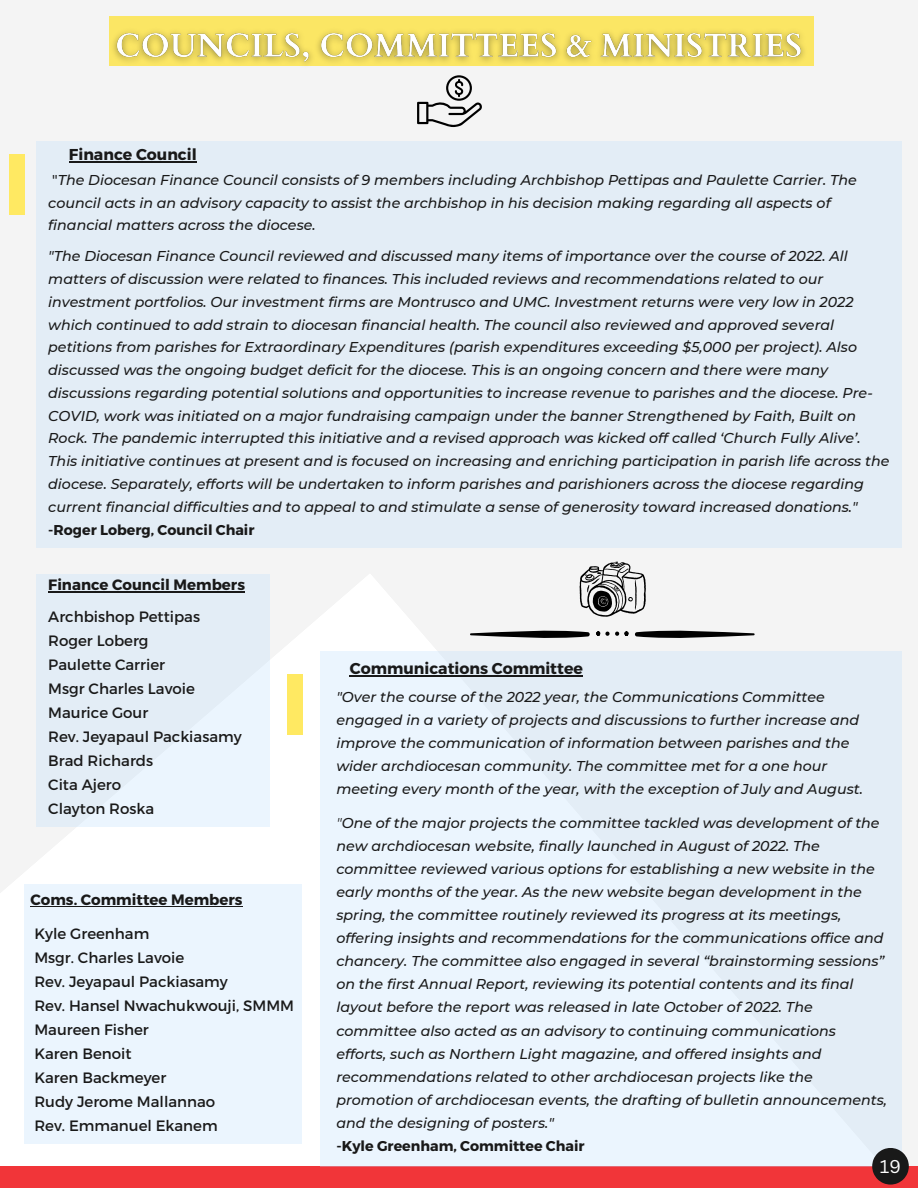
<style>
.page{position:relative;width:918px;height:1188px;background:#f4f4f4}
.page>*{position:absolute;margin:0;border:0;box-sizing:border-box;transform-origin:0 0}
.t1{font:18px "Canva Sans";color:#fff}
.t2{font:700 15.75px "Montserrat";color:#191919}
.t3{font:15px "Montserrat";color:#191919}
.t4{font:700 15px "Montserrat";color:#191919}
.t5{font:italic 500 14.25px/23.1px "Montserrat";color:#191919}
.t6{font:700 14.25px "Montserrat";color:#191919}
.s1{font-style:normal}
.s2{font-weight:400}
</style>
<div class="page">
<svg style="left:0;top:574px;width:580px;height:592px;fill:#fff"></svg>
<div style="left:10px;top:154px;width:15px;height:61px;background:#ffe962"></div>
<div style="left:36px;top:141px;width:866px;height:406px;background:#e3edf6"></div>
<div style="left:0;top:1166px;width:918px;height:22px;background:#f13539"></div>
<div style="left:109px;top:16px;width:705px;height:50px;background:#fbe664"></div>
<div style="left:36px;top:574px;width:234px;height:252px;background:#e3edf6"></div>
<div style="left:288px;top:675px;width:14px;height:60px;background:#ffe962"></div>
<svg style="left:417px;top:75px;width:65px;height:52px"></svg>
<div style="left:320px;top:651px;width:582px;height:515px;background:#ebf5fe"></div>
<svg style="left:872px;top:1148px;width:37px;height:37px"></svg>
<div style="left:24px;top:884px;width:278px;height:260px;background:#ebf5fe"></div>
<svg style="left:470px;top:629px;width:120px;height:11px"></svg>
<svg style="left:635px;top:630px;width:120px;height:8px"></svg>
<svg style="left:596px;top:631px;width:33px;height:5px"></svg>
<svg style="left:580px;top:562px;width:66px;height:55px"></svg>
<hr style="left:48px;top:591px;width:197px;height:1px;background:#191919">
<img style="left:113px;top:31px;width:691px;height:33px">
<hr style="left:69px;top:161px;width:128px;height:1px;background:#191919">
<hr style="left:350px;top:675px;width:233px;height:1px;background:#191919">
<hr style="left:31px;top:906px;width:212px;height:1px;background:#191919">
<p class="t2" style="left:69px;top:144px;width:129px">Finance Council</p>
<p class="t5" style="left:48px;top:168px;width:810px"><span class="s1">"</span>The Diocesan Finance Council consists of 9 members including Archbishop Pettipas and Paulette Carrier. The council acts in an advisory capacity to assist the archbishop in his decision making regarding all aspects of financial matters across the diocese.</p>
<p class="t5" style="left:48px;top:245px;width:843px">"The Diocesan Finance Council reviewed and discussed many items of importance over the course of 2022. All matters of discussion were related to finances. This included reviews and recommendations related to our investment portfolios. Our investment firms are Montrusco and UMC. Investment returns were very low in 2022 which continued to add strain to diocesan financial health. The council also reviewed and approved several petitions from parishes for Extraordinary Expenditures (parish expenditures exceeding $5,000 per project). Also discussed was the ongoing budget deficit for the diocese. This is an ongoing concern and there were many discussions regarding potential solutions and opportunities to increase revenue to parishes and the diocese. Pre-COVID, work was initiated on a major fundraising campaign under the banner Strengthened by Faith, Built on Rock. The pandemic interrupted this initiative and a revised approach was kicked off called ‘Church Fully Alive’.<br>This initiative continues at present and is focused on increasing and enriching participation in parish life across the diocese. Separately, efforts will be undertaken to inform parishes and parishioners across the diocese regarding current financial difficulties and to appeal to and stimulate a sense of generosity toward increased donations."</p>
<p class="t6" style="left:48px;top:520px;width:208px">-Roger Loberg, Council Chair</p>
<p class="t4" style="left:48px;top:575px;width:198px">Finance Council Members</p>
<p class="t3" style="left:48px;top:606px;width:153px">Archbishop Pettipas</p>
<p class="t3" style="left:48px;top:630px;width:102px">Roger Loberg</p>
<p class="t3" style="left:48px;top:654px;width:118px">Paulette Carrier</p>
<p class="t3" style="left:48px;top:678px;width:148px">Msgr Charles Lavoie</p>
<p class="t3" style="left:48px;top:702px;width:102px">Maurice Gour</p>
<p class="t3" style="left:48px;top:726px;width:195px">Rev. Jeyapaul Packiasamy</p>
<p class="t3" style="left:48px;top:750px;width:106px">Brad Richards</p>
<p class="t3" style="left:48px;top:774px;width:74px">Cita Ajero</p>
<p class="t3" style="left:48px;top:798px;width:107px">Clayton Roska</p>
<p class="t4" style="left:31px;top:890px;width:214px">Coms. Committee Members</p>
<p class="t3" style="left:34px;top:924px;width:116px">Kyle Greenham</p>
<p class="t3" style="left:34px;top:948px;width:151px">Msgr. Charles Lavoie</p>
<p class="t3" style="left:34px;top:972px;width:195px">Rev. Jeyapaul Packiasamy</p>
<p class="t3" style="left:34px;top:996px;width:261px">Rev. Hansel Nwachukwouji, SMMM</p>
<p class="t3" style="left:34px;top:1020px;width:116px">Maureen Fisher</p>
<p class="t3" style="left:34px;top:1044px;width:99px">Karen Benoit</p>
<p class="t3" style="left:34px;top:1068px;width:133px">Karen Backmeyer</p>
<p class="t3" style="left:34px;top:1092px;width:182px">Rudy Jerome Mallannao</p>
<p class="t3" style="left:34px;top:1116px;width:185px">Rev. Emmanuel Ekanem</p>
<p class="t2" style="left:350px;top:658px;width:235px">Communications Committee</p>
<p class="t5" style="left:336px;top:685px;width:528px">"Over the course of the 2022 year, the Communications Committee engaged in a variety of projects and discussions to further increase and improve the communication of information between parishes and the wider archdiocesan community. The committee met for a one hour meeting every month of the year, with the exception of July and August.</p>
<p class="t5" style="left:336px;top:811px;width:552px"><span class="s2">"</span>One of the major projects the committee tackled was development of the new archdiocesan website, finally launched in August of 2022. The committee reviewed various options for establishing a new website in the early months of the year. As the new website began development in the spring, the committee routinely reviewed its progress at its meetings, offering insights and recommendations for the communications office and chancery. The committee also engaged in several “brainstorming sessions” on the first Annual Report, reviewing its potential contents and its final layout before the report was released in late October of 2022. The committee also acted as an advisory to continuing communications efforts, such as Northern Light magazine, and offered insights and recommendations related to other archdiocesan projects like the promotion of archdiocesan events, the drafting of bulletin announcements, and the designing of posters."</p>
<p class="t6" style="left:336px;top:1137px;width:250px">-Kyle Greenham, Committee Chair</p>
<p class="t1" style="left:880px;top:1154px;width:23px">19</p>
</div>
